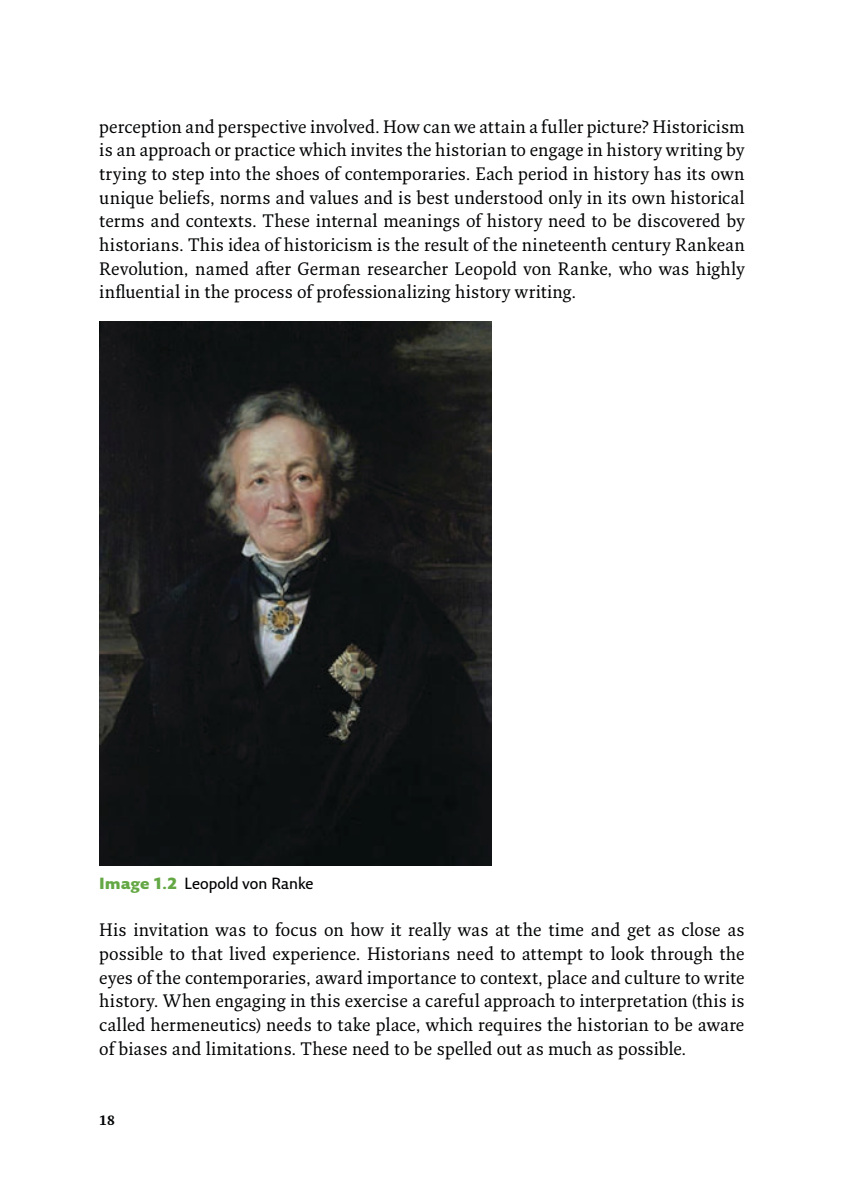
<style>
.page{position:relative;width:844px;height:1191px;background:#fff}
.page>*{position:absolute;margin:0;border:0;box-sizing:border-box;transform-origin:0 0}
.t1{font:17.5px/23.6px "Fresco Plus Pro";letter-spacing:.005em;color:#010203;text-align:justify}
.t2{font:600 15.75px "Fresco Sans Plus Pro";letter-spacing:.005em;color:#010203}
.t3{font:700 13.12px "Fresco Plus Pro";color:#010203}
.s1{font-weight:900;color:#63a844}
</style>
<div class="page">
<img style="left:99px;top:322px;width:392px;height:543px">
<p class="t1" style="left:99px;top:115px;width:646px">perception and perspective involved. How can we attain a fuller picture? Historicism is an approach or practice which invites the historian to engage in history writing by trying to step into the shoes of contemporaries. Each period in history has its own unique beliefs, norms and values and is best understood only in its own historical terms and contexts. These internal meanings of history need to be discovered by historians. This idea of historicism is the result of the nineteenth century Rankean Revolution, named after German researcher Leopold von Ranke, who was highly influential in the process of professionalizing history writing.</p>
<p class="t2" style="left:99px;top:873px;width:215px"><span class="s1">Image 1.2</span> Leopold von Ranke</p>
<p class="t1" style="left:99px;top:918px;width:646px">His invitation was to focus on how it really was at the time and get as close as possible to that lived experience. Historians need to attempt to look through the eyes of the contemporaries, award importance to context, place and culture to write history. When engaging in this exercise a careful approach to interpretation (this is called hermeneutics) needs to take place, which requires the historian to be aware of biases and limitations. These need to be spelled out as much as possible.</p>
<p class="t3" style="left:99px;top:1112px;width:17px">18</p>
</div>
